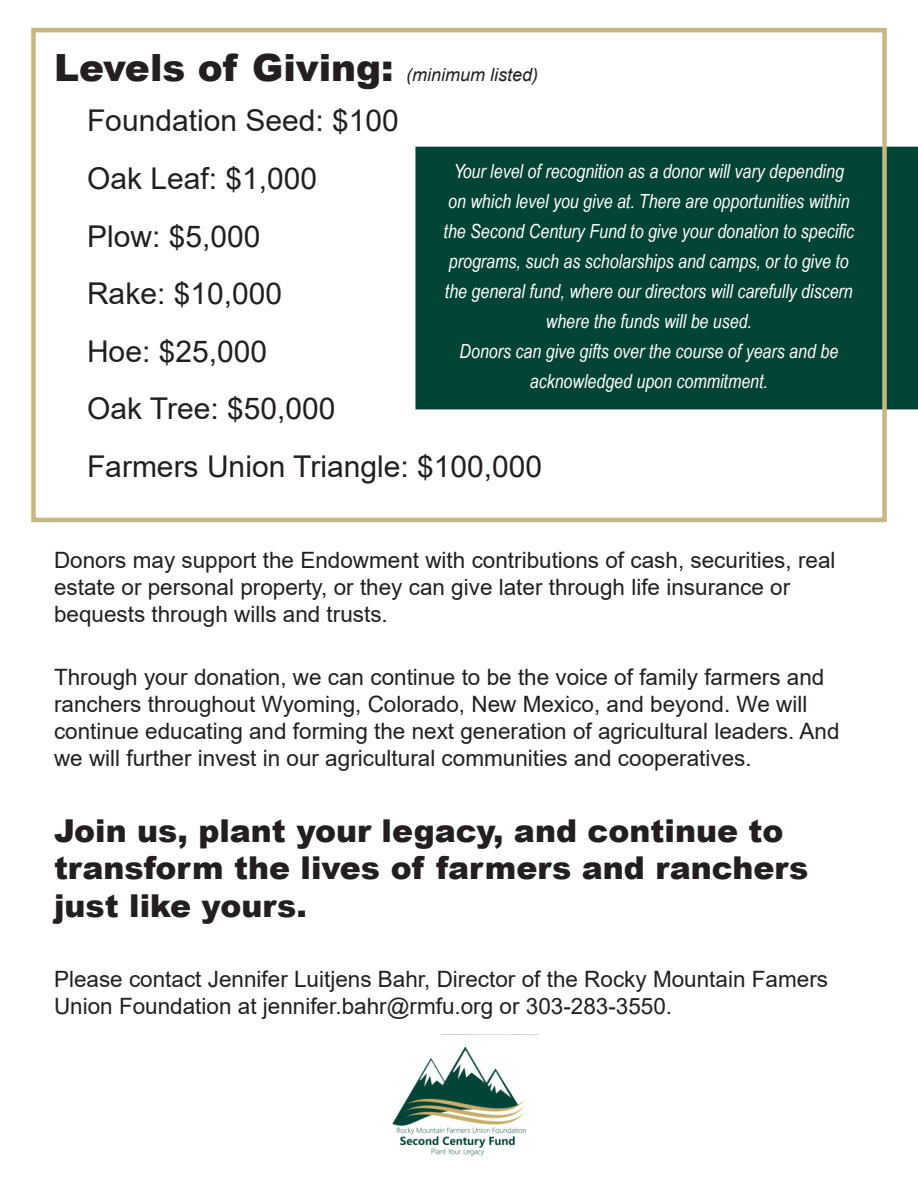
<style>
.page{position:relative;width:918px;height:1188px;background:#fff}
.page>*{position:absolute;margin:0;border:0;box-sizing:border-box;transform-origin:0 0}
.t1{font:900 37.5px "Arial";color:#231f20}
.t2{font:900 31.5px/37.8px "Arial";color:#231f20}
.t3{font:30px/57.6px "Arial";color:#231f20}
.t4{font:22.5px/27px "Arial";color:#231f20}
.t5{font:italic 19.5px/30px "Arial Narrow";color:#fff;text-align:center}
.s1{font-weight:400;font-style:italic;font-size:18px}
</style>
<div class="page">
<div style="left:416px;top:147px;width:502px;height:262px;background:#044437"></div>
<div style="left:31px;top:28px;width:856px;height:494px;border:5px solid #c7b782"></div>
<img style="left:392px;top:1034px;width:146px;height:122px">
<h1 class="t1" style="left:54px;top:54px;width:486px">Levels of Giving: <span class="s1">(minimum listed)</span></h1>
<h3 class="t3" style="left:87px;top:94px;width:457px">Foundation Seed: $100<br>Oak Leaf: $1,000<br>Plow: $5,000<br>Rake: $10,000<br>Hoe: $25,000<br>Oak Tree: $50,000<br>Farmers Union Triangle: $100,000</h3>
<p class="t5" style="left:444px;top:158px;width:412px">Your level of recognition as a donor will vary depending on which level you give at. There are opportunities within the Second Century Fund to give your donation to specific programs, such as scholarships and camps, or to give to the general fund, where our directors will carefully discern where the funds will be used.<br>Donors can give gifts over the course of years and be acknowledged upon commitment.</p>
<p class="t4" style="left:54px;top:548px;width:783px">Donors may support the Endowment with contributions of cash, securities, real estate or personal property, or they can give later through life insurance or bequests through wills and trusts.</p>
<p class="t4" style="left:54px;top:665px;width:787px">Through your donation, we can continue to be the voice of family farmers and ranchers throughout Wyoming, Colorado, New Mexico, and beyond. We will continue educating and forming the next generation of agricultural leaders. And we will further invest in our agricultural communities and cooperatives.</p>
<h2 class="t2" style="left:54px;top:814px;width:756px">Join us, plant your legacy, and continue to transform the lives of farmers and ranchers just like yours.</h2>
<p class="t4" style="left:54px;top:967px;width:776px">Please contact Jennifer Luitjens Bahr, Director of the Rocky Mountain Famers<br>Union Foundation at jennifer.bahr@rmfu.org or 303-283-3550.</p>
</div>
